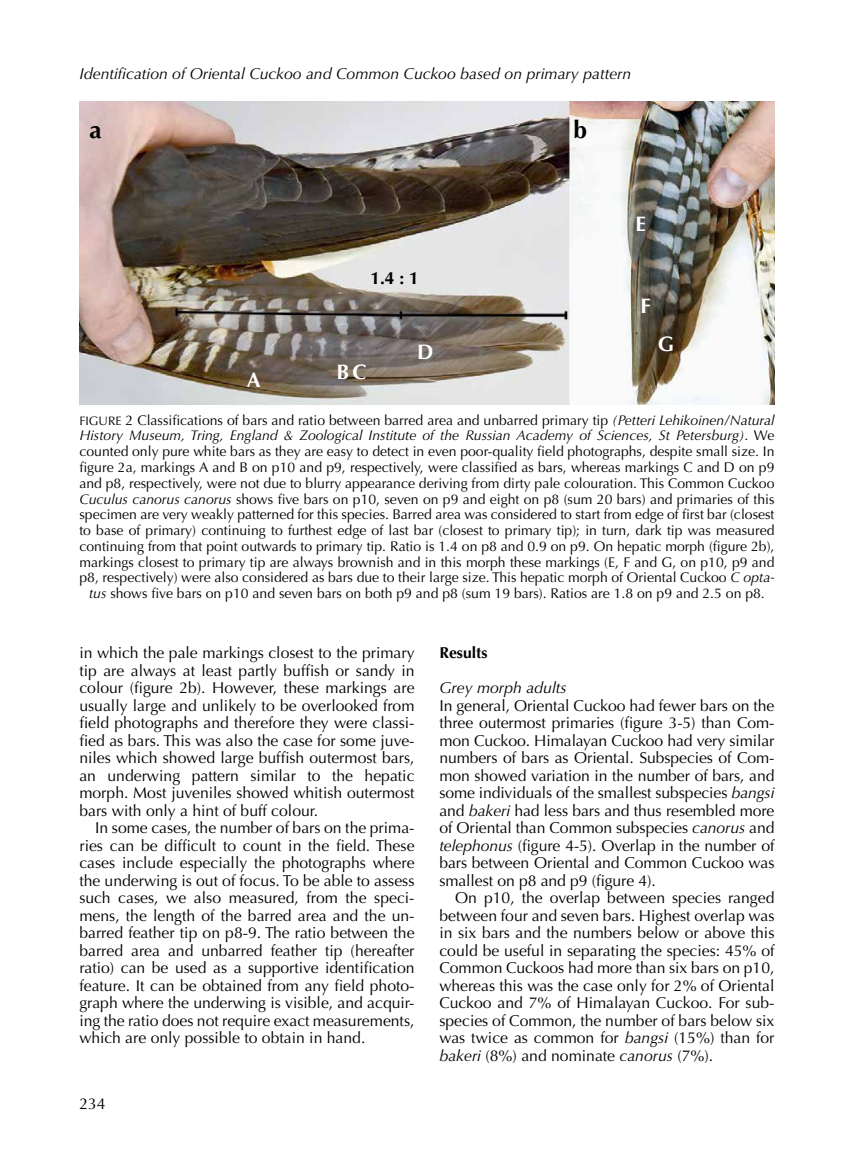
<style>
.page{position:relative;width:844px;height:1166px;background:#fff}
.page>*{position:absolute;margin:0;border:0;box-sizing:border-box;transform-origin:0 0}
.t1{font:700 24.5px "Optima";color:#000}
.t2{font:700 21px "Optima";color:#fff}
.t3{font:700 17.5px "Optima";color:#000}
.Indents{font:15.75px/17.5px "Optima";color:#000;text-align:justify}
.Normaal{font:italic 15.75px "Optima";color:#000}
.t4{font:700 15.75px "Optima";color:#000}
.t5{font:14px/15.8px "Optima";color:#000;text-align:center}
.s1{font-size:12.25px}
.s2{font-style:italic}
</style>
<div class="page">
<img style="left:79px;top:102px;width:695px;height:302px">
<p class="Normaal" style="left:79px;top:64px;width:553px">Identification of Oriental Cuckoo and Common Cuckoo based on primary pattern</p>
<p class="t1" style="left:89px;top:115px;width:14px">a</p>
<p class="t1" style="left:573px;top:115px;width:15px">b</p>
<p class="t3" style="left:370px;top:268px;width:50px">1.4 : 1</p>
<p class="t2" style="left:247px;top:367px;width:16px">A</p>
<p class="t2" style="left:336px;top:360px;width:32px">BC</p>
<p class="t2" style="left:417px;top:340px;width:18px">D</p>
<p class="t2" style="left:635px;top:212px;width:12px">E</p>
<p class="t2" style="left:640px;top:294px;width:12px">F</p>
<p class="t2" style="left:657px;top:331px;width:18px">G</p>
<p class="t5" style="left:79px;top:412px;width:696px"><span class="s1">FIGURE</span> 2 Classifications of bars and ratio between barred area and unbarred primary tip <span class="s2">(Petteri Lehikoinen/Natural History Museum, Tring, England &amp; Zoological Institute of the Russian Academy of Sciences, St Petersburg)</span>. We counted only pure white bars as they are easy to detect in even poor-quality field photographs, despite small size. In figure 2a, markings A and B on p10 and p9, respectively, were classified as bars, whereas markings C and D on p9 and p8, respectively, were not due to blurry appearance deriving from dirty pale colouration. This Common Cuckoo <span class="s2">Cuculus canorus canorus</span> shows five bars on p10, seven on p9 and eight on p8 (sum 20 bars) and primaries of this specimen are very weakly patterned for this species. Barred area was considered to start from edge of first bar (closest to base of primary) continuing to furthest edge of last bar (closest to primary tip); in turn, dark tip was measured continuing from that point outwards to primary tip. Ratio is 1.4 on p8 and 0.9 on p9. On hepatic morph (figure 2b), markings closest to primary tip are always brownish and in this morph these markings (E, F and G, on p10, p9 and p8, respectively) were also considered as bars due to their large size. This hepatic morph of Oriental Cuckoo <span class="s2">C opta&shy;tus</span> shows five bars on p10 and seven bars on both p9 and p8 (sum 19 bars). Ratios are 1.8 on p9 and 2.5 on p8.</p>
<p class="Indents" style="left:79px;top:644px;width:336px">in which the pale markings closest to the primary tip are always at least partly buffish or sandy in colour (figure 2b). However, these markings are usually large and unlikely to be overlooked from field photographs and therefore they were classi&shy;fied as bars. This was also the case for some juve&shy;niles which showed large buffish outermost bars, an underwing pattern similar to the hepatic morph. Most juveniles showed whitish outermost bars with only a hint of buff colour.</p>
<p class="Indents" style="left:79px;top:819px;width:336px;text-indent:16px">In some cases, the number of bars on the prima&shy;ries can be difficult to count in the field. These cases include especially the photographs where the underwing is out of focus. To be able to assess such cases, we also measured, from the speci&shy;mens, the length of the barred area and the un&shy;barred feather tip on p8-9. The ratio between the barred area and unbarred feather tip (hereafter ratio) can be used as a supportive identification feature. It can be obtained from any field photo&shy;graph where the underwing is visible, and acquir&shy;ing the ratio does not require exact measurements, which are only possible to obtain in hand.</p>
<p class="Indents" style="left:79px;top:1095px;width:28px">234</p>
<p class="t4" style="left:439px;top:644px;width:50px">Results</p>
<p class="Normaal" style="left:439px;top:679px;width:129px">Grey morph adults</p>
<p class="Indents" style="left:439px;top:697px;width:336px">In general, Oriental Cuckoo had fewer bars on the three outermost primaries (figure 3-5) than Com&shy;mon Cuckoo. Himalayan Cuckoo had very similar numbers of bars as Oriental. Subspecies of Com&shy;mon showed variation in the number of bars, and some individuals of the smallest subspecies <span class="s2">bangsi </span>and <span class="s2">bakeri</span> had less bars and thus resembled more of Oriental than Common subspecies <span class="s2">canorus</span> and <span class="s2">telephonus</span> (figure 4-5). Overlap in the number of bars between Oriental and Common Cuckoo was smallest on p8 and p9 (figure 4).</p>
<p class="Indents" style="left:439px;top:889px;width:336px;text-indent:16px">On p10, the overlap between species ranged between four and seven bars. Highest overlap was in six bars and the numbers below or above this could be useful in separating the species: 45% of Common Cuckoos had more than six bars on p10, whereas this was the case only for 2% of Oriental Cuckoo and 7% of Himalayan Cuckoo. For sub&shy;species of Common, the number of bars below six was twice as common for <span class="s2">bangsi</span> (15%) than for <span class="s2">bakeri</span> (8%) and nominate <span class="s2">canorus</span> (7%).</p>
</div>
